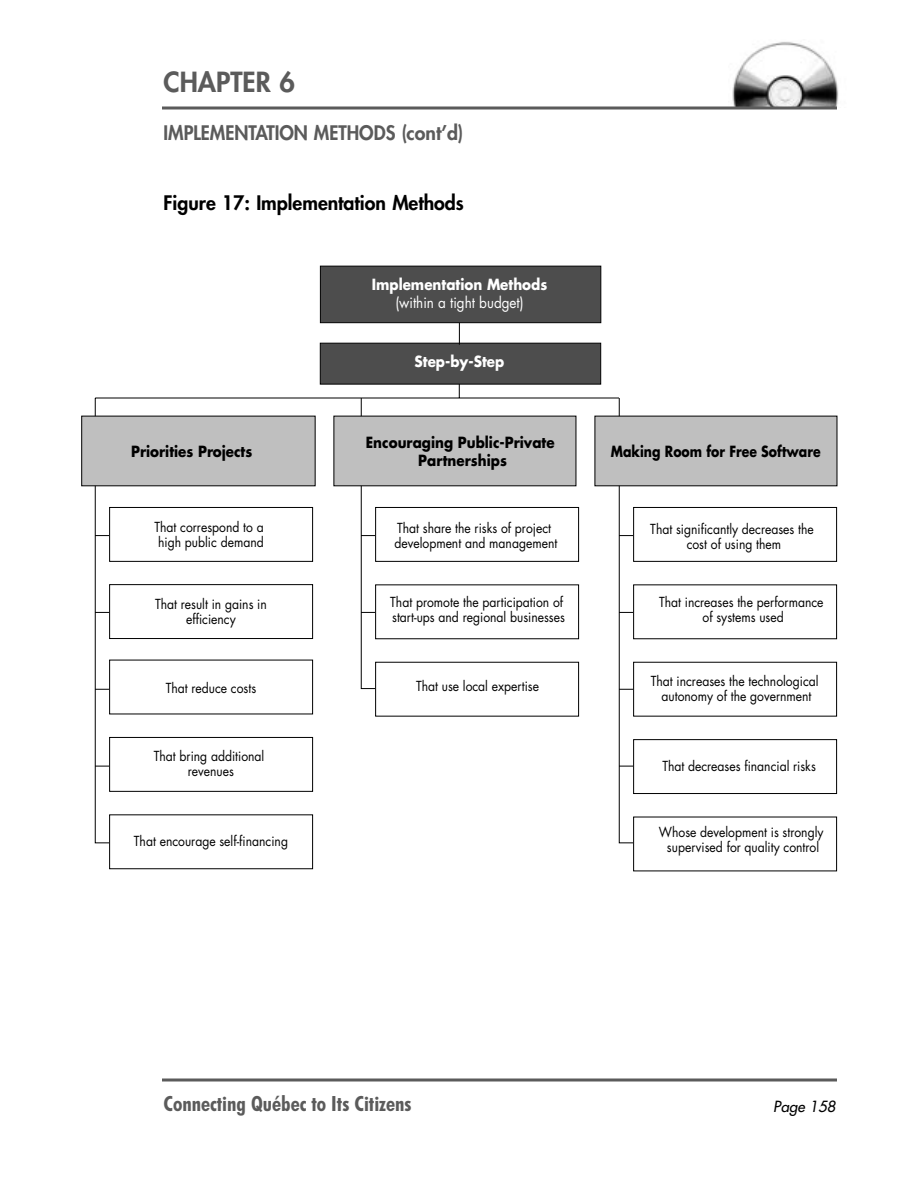
<style>
.page{position:relative;width:918px;height:1188px;background:#fff}
.page>*{position:absolute;margin:0;border:0;box-sizing:border-box;transform-origin:0 0}
.t1{font:800 27px "Futura";color:#5b5b5b}
.t2{font:700 condensed 21px "Futura BT";color:#5b5b5b}
.t3{font:800 19.5px "Futura";color:#000}
.t4{font:800 19.5px "Futura";color:#5b5b5b;scale:.95 1}
.t5{font:700 15px/18px "Futura";color:#000;text-align:center;scale:.9 1}
.t6{font:700 15px "Futura";color:#fff;scale:.9 1}
.t7{font:700 15px "Futura";color:#000;scale:.83 1}
.t8{font:15px "Futura";color:#fff;scale:.9 1}
.t9{font:italic 15px "Futura";color:#000}
.t10{font:13.5px/15px "Futura";color:#000;text-align:center;scale:.9 1}
</style>
<div class="page">
<img style="left:732px;top:41px;width:107px;height:65px">
<svg style="left:162px;top:106px;width:675px;height:4px;background:#818181"></svg>
<svg style="left:162px;top:1078px;width:675px;height:4px;background:#838383"></svg>
<svg style="left:109px;top:767px;width:204px;height:102px"></svg>
<div style="left:81px;top:416px;width:235px;height:70px;background:#bfbfbf;border:1px solid #000"></div>
<div style="left:320px;top:343px;width:281px;height:42px;background:#4d4d4d;border:1px solid #000"></div>
<svg style="left:459px;top:323px;width:1px;height:22px"></svg>
<div style="left:320px;top:266px;width:281px;height:57px;background:#4d4d4d;border:1px solid #000"></div>
<svg style="left:94px;top:397px;width:266px;height:370px"></svg>
<svg style="left:360px;top:397px;width:274px;height:447px"></svg>
<svg style="left:633px;top:507px;width:204px;height:365px"></svg>
<svg style="left:619px;top:766px;width:14px;height:1px"></svg>
<svg style="left:619px;top:689px;width:14px;height:1px"></svg>
<svg style="left:619px;top:612px;width:14px;height:1px"></svg>
<svg style="left:619px;top:535px;width:14px;height:1px"></svg>
<div style="left:595px;top:416px;width:242px;height:70px;background:#bfbfbf"></div>
<div style="left:334px;top:416px;width:242px;height:70px;background:#bfbfbf"></div>
<h1 class="t1" style="left:164px;top:70px;width:133px">CHAPTER 6</h1>
<h3 class="t4" style="left:164px;top:124px;width:317px">IMPLEMENTATION METHODS (cont’d)</h3>
<h3 class="t3" style="left:164px;top:193px;width:302px">Figure 17: Implementation Methods</h3>
<p class="t6" style="left:372px;top:277px;width:197px">Implementation Methods</p>
<p class="t8" style="left:395px;top:295px;width:144px">(within a tight budget)</p>
<p class="t5" style="left:131px;top:444px;width:136px">Priorities Projects</p>
<p class="t10" style="left:154px;top:520px;width:123px;text-align:left">That correspond to a high public demand</p>
<p class="t6" style="left:414px;top:354px;width:101px">Step-by-Step</p>
<p class="t5" style="left:366px;top:435px;width:211px">Encouraging Public-Private<br>Partnerships</p>
<p class="t7" style="left:611px;top:445px;width:254px">Making Room for Free Software</p>
<p class="t10" style="left:394px;top:521px;width:182px;text-align:left">That share the risks of project development and management</p>
<p class="t10" style="left:650px;top:522px;width:183px">That significantly decreases the cost of using them</p>
<p class="t10" style="left:155px;top:597px;width:126px">That result in gains in efficiency</p>
<p class="t10" style="left:390px;top:596px;width:196px;text-align:left">That promote the participation of start-ups and regional businesses</p>
<p class="t10" style="left:659px;top:596px;width:184px">That increases the performance of systems used</p>
<p class="t10" style="left:166px;top:681px;width:102px">That reduce costs</p>
<p class="t10" style="left:154px;top:750px;width:124px">That bring additional revenues</p>
<p class="t10" style="left:134px;top:835px;width:173px">That encourage self-financing</p>
<p class="t10" style="left:416px;top:680px;width:138px">That use local expertise</p>
<p class="t10" style="left:651px;top:674px;width:188px">That increases the technological autonomy of the government</p>
<p class="t10" style="left:662px;top:760px;width:172px">That decreases financial risks</p>
<p class="t10" style="left:659px;top:826px;width:185px">Whose development is strongly supervised for quality control</p>
<h2 class="t2" style="left:164px;top:1095px;width:250px">Connecting Québec to Its Citizens</h2>
<p class="t9" style="left:773px;top:1099px;width:64px">Page 158</p>
</div>
